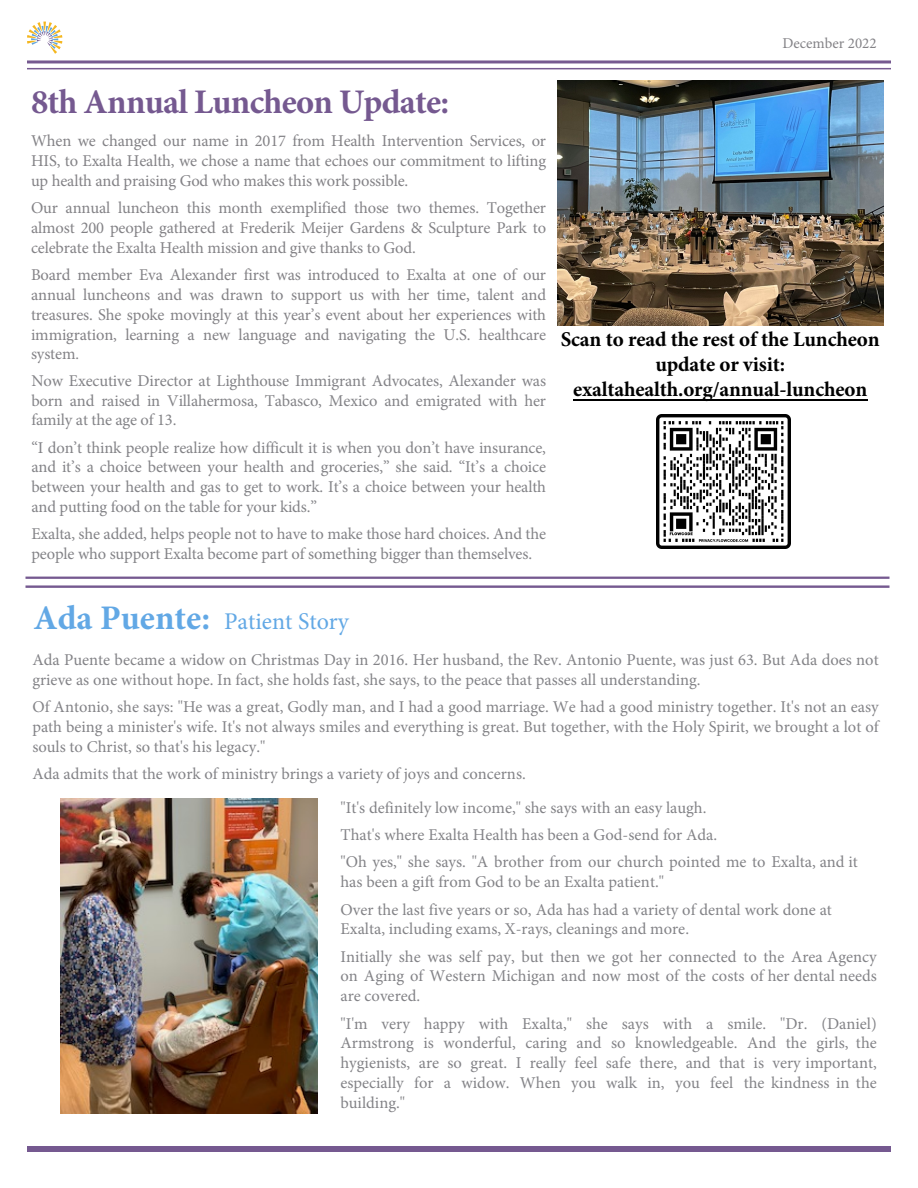
<style>
.page{position:relative;width:918px;height:1188px;background:#fff}
.page>*{position:absolute;margin:0;border:0;box-sizing:border-box;transform-origin:0 0}
.t1{font:700 34.5px "Minion Pro";letter-spacing:-.02em;color:#755990}
.t2{font:24px "Minion Pro";color:#62a8e5}
.t3{font:700 21px/25.2px "Minion Pro";letter-spacing:-.005em;color:#000;text-align:center}
.t4{font:16.5px/19.8px "Minion Pro";color:#838387}
.t5{font:16.5px/19.8px "Minion Pro";letter-spacing:-.01em;color:#838286;text-align:justify}
.t6{font:15px "Minion Pro";color:#838286}
.s1{font-size:15.75px}
.s2{font-weight:700;font-size:34.5px}
</style>
<div class="page">
<div style="left:27px;top:1146px;width:864px;height:6px;background:#755990"></div>
<hr style="left:27px;top:68px;width:864px;height:1px;background:#755990">
<hr style="left:27px;top:60px;width:864px;height:3px;background:#755990">
<svg style="left:27px;top:22px;width:35px;height:32px"></svg>
<hr style="left:26px;top:577px;width:864px;height:2px;background:#755990">
<hr style="left:26px;top:586px;width:864px;height:2px;background:#755990">
<img style="left:557px;top:81px;width:327px;height:245px">
<hr style="left:573px;top:400px;width:294px;height:1px;background:#000">
<img style="left:656px;top:415px;width:134px;height:134px">
<img style="left:60px;top:798px;width:257px;height:315px">
<p class="t6" style="left:783px;top:33px;width:96px">December 2022</p>
<h1 class="t1" style="left:31px;top:78px;width:420px">8th Annual Luncheon Update:</h1>
<p class="t5" style="left:31px;top:131px;width:517px">When we changed our name in 2017 from Health Intervention Services, or HIS, to Exalta Health, we chose a name that echoes our commitment to lifting up health and praising God who makes this work possible.</p>
<p class="t5" style="left:31px;top:198px;width:517px">Our annual luncheon this month exemplified those two themes. Together almost 200 people gathered at Frederik Meijer Gardens &amp; Sculpture Park to celebrate the Exalta Health mission and give thanks to God.</p>
<p class="t5" style="left:31px;top:265px;width:517px">Board member Eva Alexander first was introduced to Exalta at one of our annual luncheons and was drawn to support us with her time, talent and treasures. She spoke movingly at this year’s event about her experiences with immigration, learning a new language and navigating the U.S. healthcare system<span class="s1">.</span></p>
<p class="t4" style="left:31px;top:371px;width:516px;text-align:justify">Now Executive Director at Lighthouse Immigrant Advocates, Alexander was born and raised in Villahermosa, Tabasco, Mexico and emigrated with her family at the age of 13.</p>
<p class="t4" style="left:31px;top:438px;width:516px;text-align:justify">“I don’t think people realize how difficult it is when you don’t have insurance, and it’s a choice between your health and groceries,” she said. “It’s a choice between your health and gas to get to work. It’s a choice between your health and putting food on the table for your kids.”</p>
<p class="t4" style="left:31px;top:524px;width:516px">Exalta, she added, helps people not to have to make those hard choices. And the people who support Exalta become part of something bigger than themselves.</p>
<p class="t3" style="left:561px;top:326px;width:320px">Scan to read the rest of the Luncheon update or visit: exaltahealth.org/annual-luncheon</p>
<h2 class="t2" style="left:33px;top:605px;width:317px"><span class="s2">Ada Puente:</span> Patient Story</h2>
<p class="t4" style="left:32px;top:650px;width:848px">Ada Puente became a widow on Christmas Day in 2016. Her husband, the Rev. Antonio Puente, was just 63. But Ada does not grieve as one without hope. In fact, she holds fast, she says, to the peace that passes all understanding.</p>
<p class="t4" style="left:32px;top:697px;width:848px;text-align:justify">Of Antonio, she says: "He was a great, Godly man, and I had a good marriage. We had a good ministry together. It's not an easy path being a minister's wife. It's not always smiles and everything is great. But together, with the Holy Spirit, we brought a lot of souls to Christ, so that's his legacy."</p>
<p class="t4" style="left:341px;top:757px;width:368px;line-height:34px;text-indent:-308px">Ada admits that the work of ministry brings a variety of joys and concerns.<br>"It's definitely low income," she says with an easy laugh.</p>
<p class="t4" style="left:341px;top:821px;width:519px;line-height:27.3px">That's where Exalta Health has been a God-send for Ada.<br>"Oh yes," she says. "A brother from our church pointed me to Exalta, and it</p>
<p class="t4" style="left:341px;top:868px;width:493px;line-height:27.3px">has been a gift from God to be an Exalta patient."<br>Over the last five years or so, Ada has had a variety of dental work done at</p>
<p class="t4" style="left:341px;top:916px;width:538px;line-height:27.3px">Exalta, including exams, X-rays, cleanings and more.<br>Initially she was self pay, but then we got her connected to the Area Agency</p>
<p class="t4" style="left:341px;top:966px;width:538px">on Aging of Western Michigan and now most of the costs of her dental needs are covered.</p>
<p class="t4" style="left:341px;top:1014px;width:538px;text-align:justify">"I'm very happy with Exalta," she says with a smile. "Dr. (Daniel)<br>Armstrong is wonderful, caring and so knowledgeable. And the girls, the hygienists, are so great. I really feel safe there, and that is very important, especially for a widow. When you walk in, you feel the kindness in the building."</p>
</div>
